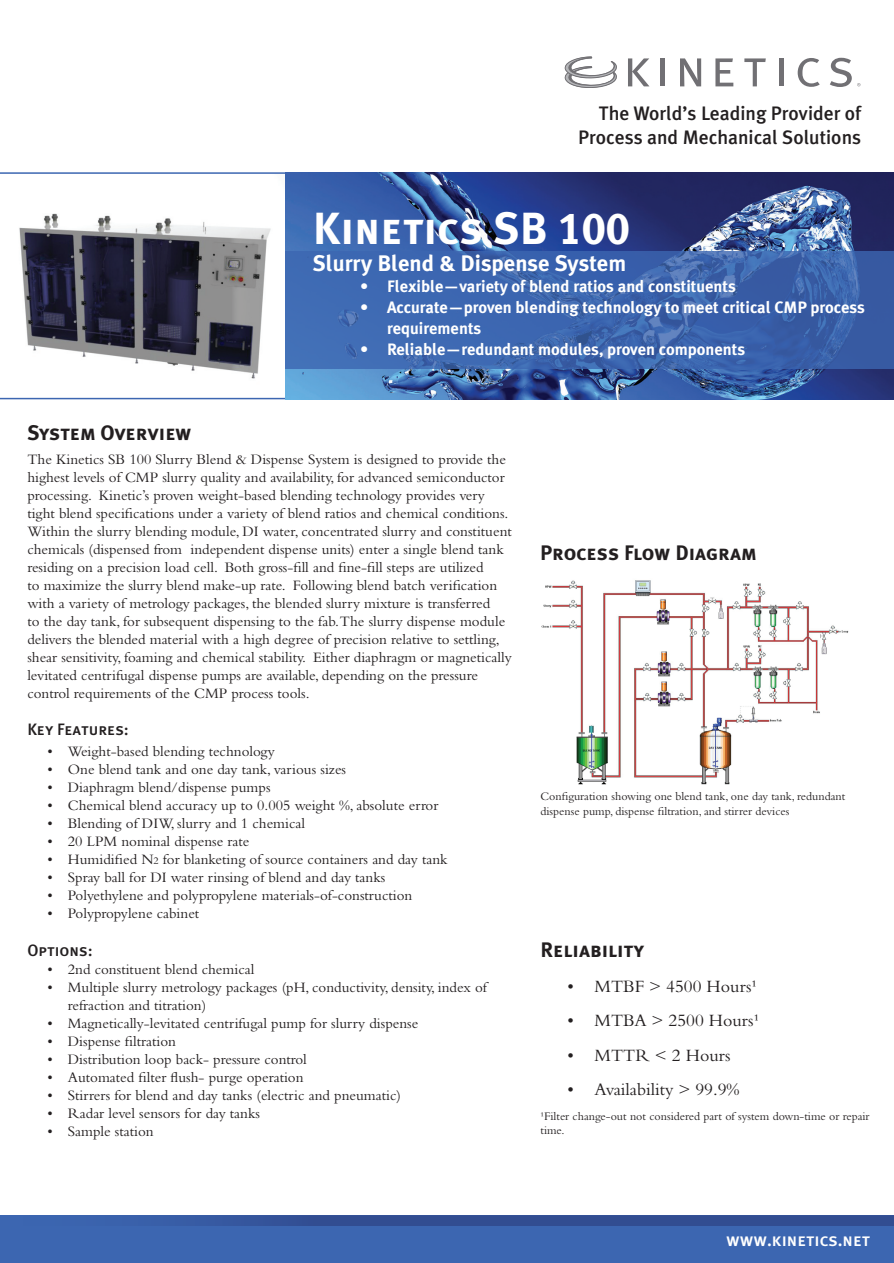
<style>
.page{position:relative;width:894px;height:1263px;background:#fff}
.page>*{position:absolute;margin:0;border:0;box-sizing:border-box;transform-origin:0 0}
.t1{font:45px "Meta Plus Bold Caps";color:#fff}
.t2{font:700 22.5px "Meta Plus";color:#fff}
.t3{font:21px "Meta Plus Bold Caps";color:#231f20}
.t4{font:500 19.5px/23.4px "Meta Plus";color:#231f20;text-align:right}
.t5{font:18px "Bembo";color:#231f20}
.t6{font:18px "Meta Plus Medium Caps";color:#fff}
.t7{font:700 16.5px/21px "Meta Plus";color:#fff}
.t8{font:16.5px "Meta Plus Medium Caps";color:#231f20}
.t9{font:15px/18px "Bembo";color:#231f20}
.t10{font:12px/14.4px "Bembo";color:#231f20}
.s1{font-size:10.5px}
</style>
<div class="page">
<svg style="left:564px;top:57px;width:53px;height:31px"></svg>
<svg style="left:628px;top:58px;width:21px;height:28px"></svg>
<hr style="left:660px;top:58px;width:4px;height:28px;background:#717074">
<svg style="left:680px;top:58px;width:21px;height:28px"></svg>
<svg style="left:715px;top:58px;width:18px;height:28px"></svg>
<svg style="left:744px;top:58px;width:21px;height:28px"></svg>
<hr style="left:779px;top:58px;width:4px;height:28px;background:#717074">
<svg style="left:797px;top:58px;width:22px;height:29px"></svg>
<svg style="left:830px;top:58px;width:30px;height:29px"></svg>
<svg style="left:0;top:172px;width:285px;height:227px"></svg>
<img style="left:285px;top:172px;width:608px;height:227px">
<img style="left:541px;top:580px;width:308px;height:205px">
<div style="left:0;top:1215px;width:893px;height:48px;background:#3c66b1"></div>
<svg style="left:175px;top:1215px;width:718px;height:10px;background:#324f93"></svg>
<svg style="left:285px;top:252px;width:608px;height:117px;background:#3c65ad"></svg>
<h3 class="t4" style="left:578px;top:102px;width:284px">The World’s Leading Provider of<br>Process and Mechanical Solutions</h3>
<h3 class="t3" style="left:27px;top:421px;width:166px">System Overview</h3>
<h1 class="t1" style="left:312px;top:202px;width:318px">Kinetics SB 100</h1>
<h2 class="t2" style="left:312px;top:250px;width:315px">Slurry Blend &amp; Dispense System</h2>
<p class="t7" style="left:360px;top:276px;width:377px">• Flexible—variety of blend ratios and constituents</p>
<p class="t7" style="left:387px;top:297px;width:479px;text-indent:-27px">• Accurate—proven blending technology to meet critical CMP process requirements</p>
<p class="t7" style="left:360px;top:339px;width:386px">• Reliable—redundant modules, proven components</p>
<p class="t9" style="left:27px;top:449px;width:486px">The Kinetics SB 100 Slurry Blend &amp; Dispense System is designed to provide the highest levels of CMP slurry quality and availability, for advanced semiconductor processing. Kinetic’s proven weight-based blending technology provides very tight blend specifications under a variety of blend ratios and chemical conditions.<br>Within the slurry blending module, DI water, concentrated slurry and constituent chemicals (dispensed from independent dispense units) enter a single blend tank residing on a precision load cell. Both gross-fill and fine-fill steps are utilized<br>to maximize the slurry blend make-up rate. Following blend batch verification with a variety of metrology packages, the blended slurry mixture is transferred<br>to the day tank, for subsequent dispensing to the fab.The slurry dispense module delivers the blended material with a high degree of precision relative to settling, shear sensitivity, foaming and chemical stability. Either diaphragm or magnetically levitated centrifugal dispense pumps are available, depending on the pressure control requirements of the CMP process tools.</p>
<p class="t8" style="left:27px;top:720px;width:103px">Key Features:</p>
<p class="t9" style="left:48px;top:742px;width:228px">• Weight-based blending technology</p>
<p class="t9" style="left:48px;top:760px;width:300px">• One blend tank and one day tank, various sizes</p>
<p class="t9" style="left:48px;top:778px;width:224px">• Diaphragm blend/dispense pumps</p>
<p class="t9" style="left:48px;top:796px;width:392px">• Chemical blend accuracy up to 0.005 weight %, absolute error</p>
<p class="t9" style="left:48px;top:814px;width:259px">• Blending of DIW, slurry and 1 chemical</p>
<p class="t9" style="left:48px;top:832px;width:203px">• 20 LPM nominal dispense rate</p>
<p class="t9" style="left:48px;top:850px;width:401px">• Humidified N<span class="s1">2</span> for blanketing of source containers and day tank</p>
<p class="t9" style="left:48px;top:868px;width:339px">• Spray ball for DI water rinsing of blend and day tanks</p>
<p class="t9" style="left:48px;top:886px;width:366px">• Polyethylene and polypropylene materials-of-construction</p>
<p class="t9" style="left:48px;top:904px;width:153px">• Polypropylene cabinet</p>
<p class="t8" style="left:27px;top:940px;width:67px">Options:</p>
<p class="t9" style="left:48px;top:959px;width:208px">• 2nd constituent blend chemical</p>
<p class="t9" style="left:68px;top:977px;width:420px;text-indent:-20px">• Multiple slurry metrology packages (pH, conductivity, density, index of refraction and titration)</p>
<p class="t9" style="left:48px;top:1013px;width:372px">• Magnetically-levitated centrifugal pump for slurry dispense</p>
<p class="t9" style="left:48px;top:1031px;width:130px">• Dispense filtration</p>
<p class="t9" style="left:48px;top:1049px;width:261px">• Distribution loop back- pressure control</p>
<p class="t9" style="left:48px;top:1067px;width:257px">• Automated filter flush- purge operation</p>
<p class="t9" style="left:48px;top:1085px;width:355px">• Stirrers for blend and day tanks (electric and pneumatic)</p>
<p class="t9" style="left:48px;top:1103px;width:214px">• Radar level sensors for day tanks</p>
<p class="t9" style="left:48px;top:1121px;width:108px">• Sample station</p>
<h3 class="t3" style="left:540px;top:541px;width:218px">Process Flow Diagram</h3>
<p class="t10" style="left:540px;top:789px;width:306px">Configuration showing one blend tank, one day tank, redundant dispense pump, dispense filtration, and stirrer devices</p>
<h3 class="t3" style="left:540px;top:938px;width:105px">Reliability</h3>
<p class="t5" style="left:567px;top:975px;width:191px">• MTBF &gt; 4500 Hours¹</p>
<p class="t5" style="left:567px;top:1010px;width:193px">• MTBA &gt; 2500 Hours¹</p>
<p class="t5" style="left:567px;top:1044px;width:164px">• MTTR &lt; 2 Hours</p>
<p class="t5" style="left:567px;top:1079px;width:173px">• Availability &gt; 99.9%</p>
<p class="t10" style="left:540px;top:1108px;width:330px">¹Filter change-out not considered part of system down-time or repair time.</p>
<p class="t6" style="left:725px;top:1229px;width:146px">www.kinetics.net</p>
</div>
